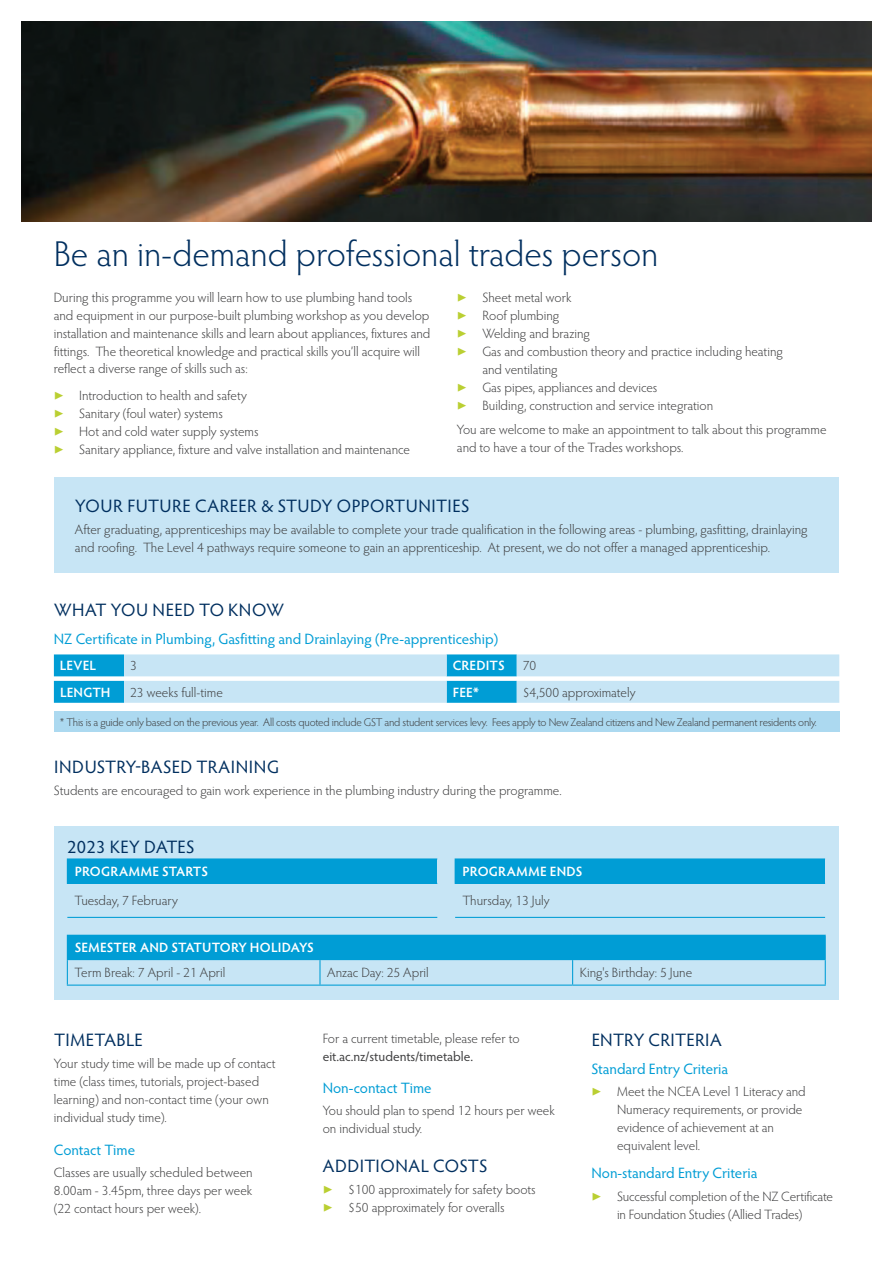
<style>
.page{position:relative;width:893px;height:1263px;background:#fff}
.page>*{position:absolute;margin:0;border:0;box-sizing:border-box;transform-origin:0 0}
.t1{font:300 36px "Hypatia Sans Pro";color:#002f5f}
.t2{font:18px "Hypatia Sans Pro";letter-spacing:.015em;color:#002f5f}
.t3{font:15px "Hypatia Sans Pro";letter-spacing:-.005em;color:#009dd5}
.t4{font:300 13.5px/18px "Hypatia Sans Pro";color:#3e3e3f}
.t5{font:600 13.5px "Hypatia Sans Pro";letter-spacing:.01em;color:#fff}
.t6{font:13.5px "Hypatia Sans Pro";color:#3e3e3f}
.t7{font:300 11.25px "Hypatia Sans Pro";letter-spacing:-.02em;color:#3e3e3f}
.s1{font-size:18px;color:#bacf32}
</style>
<div class="page">
<div style="left:54px;top:477px;width:785px;height:96px;background:#c7e5f5"></div>
<img style="left:21px;top:21px;width:851px;height:200px">
<svg style="left:54px;top:654px;width:785px;height:49px;background:#addcf0"></svg>
<div style="left:54px;top:712px;width:785px;height:20px;background:#acd9f0"></div>
<div style="left:54px;top:827px;width:785px;height:173px;background:#c7e5f5"></div>
<div style="left:67px;top:859px;width:370px;height:24px;background:#009dd5"></div>
<hr style="left:67px;top:917px;width:370px;height:1px;background:#009dd5">
<hr style="left:67px;top:858px;width:370px;height:1px;background:#009dd5">
<hr style="left:67px;top:883px;width:370px;height:1px;background:#009dd5">
<div style="left:455px;top:859px;width:370px;height:24px;background:#009dd5"></div>
<hr style="left:455px;top:917px;width:370px;height:1px;background:#009dd5">
<hr style="left:455px;top:858px;width:370px;height:1px;background:#009dd5">
<hr style="left:455px;top:883px;width:370px;height:1px;background:#009dd5">
<div style="left:67px;top:935px;width:758px;height:24px;background:#009dd5"></div>
<hr style="left:67px;top:984px;width:253px;height:2px;background:#009dd5">
<hr style="left:320px;top:984px;width:253px;height:2px;background:#009dd5">
<hr style="left:573px;top:984px;width:253px;height:2px;background:#009dd5">
<hr style="left:319px;top:960px;width:2px;height:24px;background:#009dd5">
<svg style="left:572px;top:960px;width:1px;height:24px"></svg>
<svg style="left:67px;top:960px;width:1px;height:24px"></svg>
<hr style="left:573px;top:935px;width:253px;height:1px;background:#009dd5">
<svg style="left:825px;top:936px;width:1px;height:48px"></svg>
<hr style="left:67px;top:959px;width:253px;height:1px;background:#009dd5">
<hr style="left:320px;top:959px;width:253px;height:1px;background:#009dd5">
<hr style="left:573px;top:959px;width:253px;height:1px;background:#009dd5">
<h1 class="t1" style="left:54px;top:231px;width:606px">Be an in-demand professional trades person</h1>
<p class="t4" style="left:54px;top:288px;width:378px">During this programme you will learn how to use plumbing hand tools and equipment in our purpose-built plumbing workshop as you develop installation and maintenance skills and learn about appliances, fixtures and fittings. The theoretical knowledge and practical skills you’ll acquire will reflect a diverse range of skills such as:</p>
<p class="t4" style="left:54px;top:386px;width:358px"><span class="s1">▶</span> Introduction to health and safety<br><span class="s1">▶</span> Sanitary (foul water) systems<br><span class="s1">▶</span> Hot and cold water supply systems<br><span class="s1">▶</span> Sanitary appliance, fixture and valve installation and maintenance</p>
<p class="t4" style="left:457px;top:288px;width:116px"><span class="s1">▶</span> Sheet metal work</p>
<p class="t4" style="left:457px;top:306px;width:104px"><span class="s1">▶</span> Roof plumbing</p>
<p class="t4" style="left:457px;top:324px;width:135px"><span class="s1">▶</span> Welding and brazing</p>
<p class="t4" style="left:457px;top:342px;width:327px"><span class="s1">▶</span> Gas and combustion theory and practice including heating</p>
<p class="t4" style="left:482px;top:360px;width:77px">and ventilating</p>
<p class="t4" style="left:457px;top:378px;width:202px"><span class="s1">▶</span> Gas pipes, appliances and devices</p>
<p class="t4" style="left:457px;top:396px;width:258px"><span class="s1">▶</span> Building, construction and service integration</p>
<p class="t4" style="left:457px;top:420px;width:371px">You are welcome to make an appointment to talk about this programme and to have a tour of the Trades workshops.</p>
<h2 class="t2" style="left:75px;top:493px;width:396px">YOUR FUTURE CAREER &amp; STUDY OPPORTUNITIES</h2>
<p class="t4" style="left:75px;top:520px;width:734px">After graduating, apprenticeships may be available to complete your trade qualification in the following areas - plumbing, gasfitting, drainlaying and roofing. The Level 4 pathways require someone to gain an apprenticeship. At present, we do not offer a managed apprenticeship.</p>
<h2 class="t2" style="left:54px;top:598px;width:231px">WHAT YOU NEED TO KNOW</h2>
<p class="t3" style="left:54px;top:629px;width:446px">NZ Certificate in Plumbing, Gasfitting and Drainlaying (Pre-apprenticeship)</p>
<p class="t5" style="left:60px;top:656px;width:38px">LEVEL</p>
<p class="t4" style="left:130px;top:656px;width:8px">3</p>
<p class="t5" style="left:453px;top:656px;width:54px">CREDITS</p>
<p class="t4" style="left:523px;top:656px;width:15px">70</p>
<p class="t5" style="left:60px;top:683px;width:52px">LENGTH</p>
<p class="t4" style="left:130px;top:683px;width:94px">23 weeks full-time</p>
<p class="t5" style="left:453px;top:683px;width:28px">FEE*</p>
<p class="t4" style="left:523px;top:683px;width:114px">$4,500 approximately</p>
<p class="t7" style="left:60px;top:715px;width:758px">* This is a guide only based on the previous year. All costs quoted include GST and student services levy. Fees apply to New Zealand citizens and New Zealand permanent residents only.</p>
<h2 class="t2" style="left:54px;top:755px;width:227px">INDUSTRY-BASED TRAINING</h2>
<p class="t4" style="left:54px;top:781px;width:509px">Students are encouraged to gain work experience in the plumbing industry during the programme.</p>
<h2 class="t2" style="left:67px;top:834px;width:129px">2023 KEY DATES</h2>
<p class="t5" style="left:75px;top:862px;width:135px">PROGRAMME STARTS</p>
<p class="t4" style="left:75px;top:891px;width:105px">Tuesday, 7 February</p>
<p class="t5" style="left:462px;top:862px;width:122px">PROGRAMME ENDS</p>
<p class="t4" style="left:462px;top:891px;width:89px">Thursday, 13 July</p>
<p class="t5" style="left:75px;top:938px;width:241px">SEMESTER AND STATUTORY HOLIDAYS</p>
<p class="t4" style="left:75px;top:963px;width:152px">Term Break: 7 April - 21 April</p>
<p class="t4" style="left:327px;top:963px;width:103px">Anzac Day: 25 April</p>
<p class="t4" style="left:580px;top:963px;width:114px">King's Birthday: 5 June</p>
<h2 class="t2" style="left:54px;top:1028px;width:90px">TIMETABLE</h2>
<p class="t4" style="left:54px;top:1054px;width:223px">Your study time will be made up of contact time (class times, tutorials, project-based learning) and non-contact time (your own individual study time).</p>
<p class="t3" style="left:54px;top:1139px;width:83px">Contact Time</p>
<p class="t4" style="left:54px;top:1163px;width:200px;text-align:justify">Classes are usually scheduled between 8.00am - 3.45pm, three days per week (22 contact hours per week).</p>
<p class="t4" style="left:323px;top:1029px;width:198px">For a current timetable, please refer to</p>
<p class="t6" style="left:323px;top:1047px;width:152px">eit.ac.nz/students/timetable.</p>
<p class="t3" style="left:323px;top:1078px;width:111px">Non-contact Time</p>
<p class="t4" style="left:323px;top:1101px;width:234px">You should plan to spend 12 hours per week on individual study.</p>
<h2 class="t2" style="left:323px;top:1153px;width:166px">ADDITIONAL COSTS</h2>
<p class="t4" style="left:323px;top:1180px;width:215px"><span class="s1">▶</span> $100 approximately for safety boots <span class="s1">▶</span> $50 approximately for overalls</p>
<h2 class="t2" style="left:592px;top:1028px;width:132px">ENTRY CRITERIA</h2>
<p class="t3" style="left:591px;top:1059px;width:138px">Standard Entry Criteria</p>
<p class="t4" style="left:617px;top:1082px;width:190px;text-indent:-26px"><span class="s1">▶</span> Meet the NCEA Level 1 Literacy and<br>Numeracy requirements, or provide evidence of achievement at an equivalent level.</p>
<p class="t3" style="left:591px;top:1163px;width:167px">Non-standard Entry Criteria</p>
<p class="t4" style="left:591px;top:1186px;width:243px;text-align:center"><span class="s1">▶</span> Successful completion of the NZ Certificate in Foundation Studies (Allied Trades)</p>
</div>
